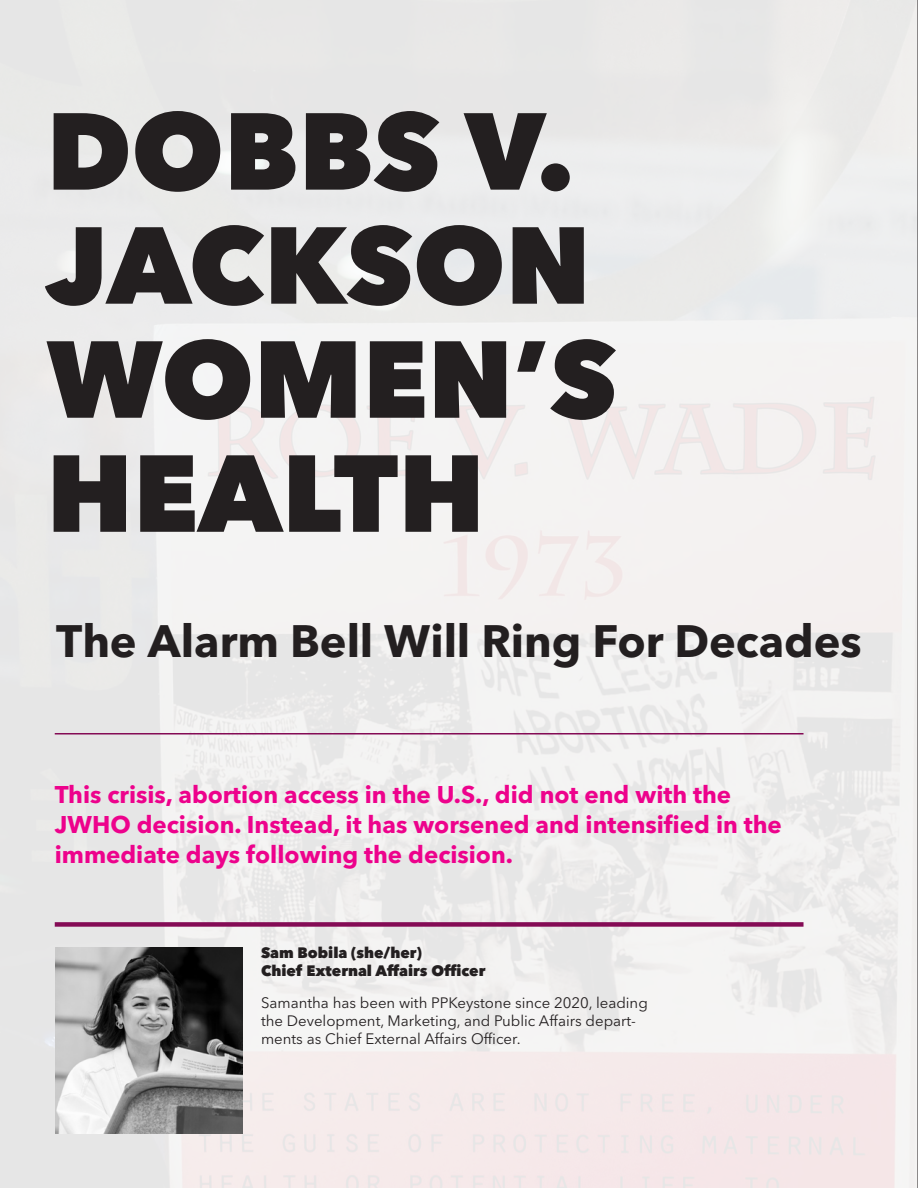
<style>
.page{position:relative;width:918px;height:1188px;background:#fff}
.page>*{position:absolute;margin:0;border:0;box-sizing:border-box;transform-origin:0 0}
.t1{font:800 108px/114px "Avenir Next LT Pro";color:#231f20}
.Paragraph{font:700 45px "Avenir Next LT Pro";color:#231f20}
.t2{font:700 24px/30px "Avenir Next LT Pro";color:#ed028c}
.t3{font:15px/18px "Avenir Next LT Pro";color:#231f20}
.t4{font:800 15px "Avenir Next LT Pro";color:#231f20}
</style>
<div class="page">
<img style="left:0;top:0;width:917px;height:1188px">
<hr style="left:55px;top:733px;width:749px;height:2px;background:#840b55">
<div style="left:55px;top:922px;width:749px;height:5px;background:#840b55"></div>
<hr style="left:917px;top:0;width:1px;height:1188px;background:#231f20">
<img style="left:55px;top:947px;width:187px;height:187px">
<p class="t1" style="left:46px;top:93px;width:572px">DOBBS V.<br>JACKSON<br>WOMEN’S<br>HEALTH</p>
<p class="Paragraph" style="left:56px;top:614px;width:807px">The Alarm Bell Will Ring For Decades</p>
<p class="t2" style="left:55px;top:780px;width:729px">This crisis, abortion access in the U.S., did not end with the<br>JWHO decision. Instead, it has worsened and intensified in the immediate days following the decision.</p>
<p class="t4" style="left:261px;top:944px;width:162px">Sam Bobila (she/her)</p>
<p class="t4" style="left:261px;top:962px;width:226px">Chief External Affairs Officer</p>
<p class="t3" style="left:261px;top:994px;width:388px">Samantha has been with PPKeystone since 2020, leading the Development, Marketing, and Public Affairs depart&shy;ments as Chief External Affairs Officer.</p>
</div>
